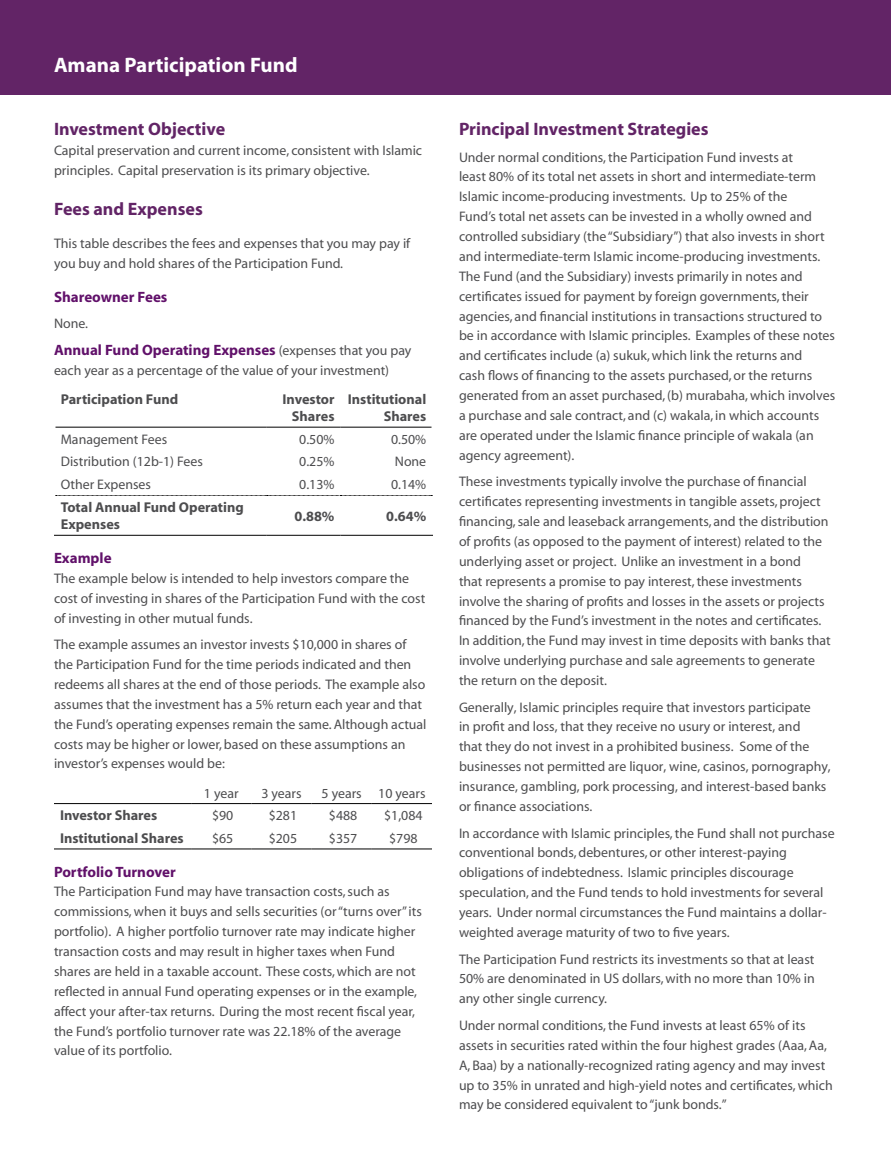
<style>
.page{position:relative;width:891px;height:1161px;background:#fff}
.page>*{position:absolute;margin:0;border:0;box-sizing:border-box;transform-origin:0 0}
.t1{font:700 21px "Myriad";color:#fff}
.t2{font:700 18px "Myriad";color:#622466}
.t3{font:700 15px "Myriad";color:#61116a}
.t4{font:700 14.25px/17.1px "Myriad";color:#4d4d4f;text-align:right}
.t5{font:13.8px/19.8px "Myriad";color:#4d4d4f}
.s1{font-weight:400;font-size:13.8px;color:#4d4d4f}
</style>
<div class="page">
<div style="left:0;top:0;width:891px;height:95px;background:#622466"></div>
<svg style="left:56px;top:495px;width:376px;height:1px"></svg>
<hr style="left:56px;top:427px;width:211px;height:1px;background:#000">
<hr style="left:267px;top:427px;width:74px;height:1px;background:#000">
<hr style="left:341px;top:427px;width:91px;height:1px;background:#000">
<hr style="left:54px;top:535px;width:213px;height:1px;background:#000">
<hr style="left:267px;top:535px;width:74px;height:1px;background:#000">
<hr style="left:341px;top:535px;width:92px;height:1px;background:#000">
<hr style="left:54px;top:849px;width:137px;height:1px;background:#000">
<hr style="left:191px;top:849px;width:60px;height:1px;background:#000">
<hr style="left:251px;top:849px;width:61px;height:1px;background:#000">
<hr style="left:312px;top:849px;width:60px;height:1px;background:#000">
<hr style="left:372px;top:849px;width:60px;height:1px;background:#000">
<hr style="left:54px;top:803px;width:137px;height:1px;background:#000">
<hr style="left:191px;top:803px;width:60px;height:1px;background:#000">
<hr style="left:251px;top:803px;width:61px;height:1px;background:#000">
<hr style="left:312px;top:803px;width:60px;height:1px;background:#000">
<hr style="left:372px;top:803px;width:60px;height:1px;background:#000">
<h1 class="t1" style="left:54px;top:54px;width:245px">Amana Participation Fund</h1>
<h2 class="t2" style="left:54px;top:120px;width:173px">Investment Objective</h2>
<p class="t5" style="left:54px;top:141px;width:370px">Capital preservation and current income, consistent with Islamic principles. Capital preservation is its primary objective.</p>
<h2 class="t2" style="left:54px;top:200px;width:150px">Fees and Expenses</h2>
<p class="t5" style="left:54px;top:234px;width:358px">This table describes the fees and expenses that you may pay if you buy and hold shares of the Participation Fund.</p>
<p class="t3" style="left:54px;top:289px;width:115px">Shareowner Fees</p>
<p class="t5" style="left:54px;top:314px;width:36px">None.</p>
<p class="t3" style="left:54px;top:342px;width:359px">Annual Fund Operating Expenses <span class="s1">(expenses that you pay</span></p>
<p class="t5" style="left:54px;top:361px;width:337px">each year as a percentage of the value of your investment)</p>
<p class="t4" style="left:61px;top:391px;width:119px">Participation Fund</p>
<p class="t4" style="left:283px;top:391px;width:53px">Investor<br>Shares</p>
<p class="t4" style="left:348px;top:391px;width:80px">Institutional<br>Shares</p>
<p class="t5" style="left:61px;top:430px;width:108px">Management Fees</p>
<p class="t5" style="left:299px;top:430px;width:37px">0.50%</p>
<p class="t5" style="left:391px;top:430px;width:37px">0.50%</p>
<p class="t5" style="left:61px;top:452px;width:144px">Distribution (12b-1) Fees</p>
<p class="t5" style="left:299px;top:452px;width:37px">0.25%</p>
<p class="t5" style="left:395px;top:452px;width:33px">None</p>
<p class="t5" style="left:61px;top:475px;width:92px">Other Expenses</p>
<p class="t5" style="left:299px;top:475px;width:37px">0.13%</p>
<p class="t5" style="left:391px;top:475px;width:37px">0.14%</p>
<p class="t4" style="left:61px;top:499px;width:184px;text-align:left">Total Annual Fund Operating<br>Expenses</p>
<p class="t4" style="left:295px;top:508px;width:41px">0.88%</p>
<p class="t4" style="left:386px;top:508px;width:41px">0.64%</p>
<p class="t3" style="left:54px;top:550px;width:59px">Example</p>
<p class="t5" style="left:54px;top:569px;width:373px">The example below is intended to help investors compare the cost of investing in shares of the Participation Fund with the cost of investing in other mutual funds.</p>
<p class="t5" style="left:54px;top:635px;width:374px">The example assumes an investor invests $10,000 in shares of the Participation Fund for the time periods indicated and then redeems all shares at the end of those periods. The example also assumes that the investment has a 5% return each year and that the Fund’s operating expenses remain the same. Although actual costs may be higher or lower, based on these assumptions an investor’s expenses would be:</p>
<p class="t5" style="left:204px;top:784px;width:36px">1 year</p>
<p class="t5" style="left:261px;top:784px;width:42px">3 years</p>
<p class="t5" style="left:322px;top:784px;width:105px">5 years 10 years</p>
<p class="t4" style="left:60px;top:807px;width:99px">Investor Shares</p>
<p class="t5" style="left:212px;top:806px;width:23px">$90</p>
<p class="t5" style="left:269px;top:806px;width:30px">$281</p>
<p class="t5" style="left:329px;top:806px;width:30px">$488</p>
<p class="t5" style="left:384px;top:806px;width:40px">$1,084</p>
<p class="t4" style="left:60px;top:830px;width:125px">Institutional Shares</p>
<p class="t5" style="left:212px;top:829px;width:23px">$65</p>
<p class="t5" style="left:269px;top:829px;width:30px">$205</p>
<p class="t5" style="left:329px;top:829px;width:30px">$357</p>
<p class="t5" style="left:389px;top:829px;width:30px">$798</p>
<p class="t3" style="left:54px;top:864px;width:123px">Portfolio Turnover</p>
<p class="t5" style="left:54px;top:883px;width:369px">The Participation Fund may have transaction costs, such as commissions, when it buys and sells securities (or “turns over” its portfolio). A higher portfolio turnover rate may indicate higher transaction costs and may result in higher taxes when Fund shares are held in a taxable account. These costs, which are not reflected in annual Fund operating expenses or in the example, affect your after-tax returns. During the most recent fiscal year, the Fund’s portfolio turnover rate was 22.18% of the average value of its portfolio.</p>
<h2 class="t2" style="left:459px;top:120px;width:251px">Principal Investment Strategies</h2>
<p class="t5" style="left:459px;top:148px;width:378px">Under normal conditions, the Participation Fund invests at<br>least 80% of its total net assets in short and intermediate-term Islamic income-producing investments. Up to 25% of the<br>Fund’s total net assets can be invested in a wholly owned and controlled subsidiary (the “Subsidiary”) that also invests in short and intermediate-term Islamic income-producing investments.<br>The Fund (and the Subsidiary) invests primarily in notes and certificates issued for payment by foreign governments, their agencies, and financial institutions in transactions structured to be in accordance with Islamic principles. Examples of these notes and certificates include (a) sukuk, which link the returns and<br>cash flows of financing to the assets purchased, or the returns generated from an asset purchased, (b) murabaha, which involves a purchase and sale contract, and (c) wakala, in which accounts are operated under the Islamic finance principle of wakala (an agency agreement).</p>
<p class="t5" style="left:459px;top:472px;width:373px">These investments typically involve the purchase of financial certificates representing investments in tangible assets, project financing, sale and leaseback arrangements, and the distribution of profits (as opposed to the payment of interest) related to the underlying asset or project. Unlike an investment in a bond<br>that represents a promise to pay interest, these investments involve the sharing of profits and losses in the assets or projects financed by the Fund’s investment in the notes and certificates.<br>In addition, the Fund may invest in time deposits with banks that involve underlying purchase and sale agreements to generate the return on the deposit.</p>
<p class="t5" style="left:459px;top:698px;width:373px">Generally, Islamic principles require that investors participate<br>in profit and loss, that they receive no usury or interest, and<br>that they do not invest in a prohibited business. Some of the businesses not permitted are liquor, wine, casinos, pornography, insurance, gambling, pork processing, and interest-based banks or finance associations.</p>
<p class="t5" style="left:459px;top:824px;width:377px">In accordance with Islamic principles, the Fund shall not purchase conventional bonds, debentures, or other interest-paying obligations of indebtedness. Islamic principles discourage speculation, and the Fund tends to hold investments for several years. Under normal circumstances the Fund maintains a dollar&shy;weighted average maturity of two to five years.</p>
<p class="t5" style="left:459px;top:950px;width:357px;text-align:justify">The Participation Fund restricts its investments so that at least 50% are denominated in US dollars, with no more than 10% in any other single currency.</p>
<p class="t5" style="left:459px;top:1016px;width:375px">Under normal conditions, the Fund invests at least 65% of its assets in securities rated within the four highest grades (Aaa, Aa, A, Baa) by a nationally-recognized rating agency and may invest up to 35% in unrated and high-yield notes and certificates, which may be considered equivalent to “junk bonds.”</p>
</div>
